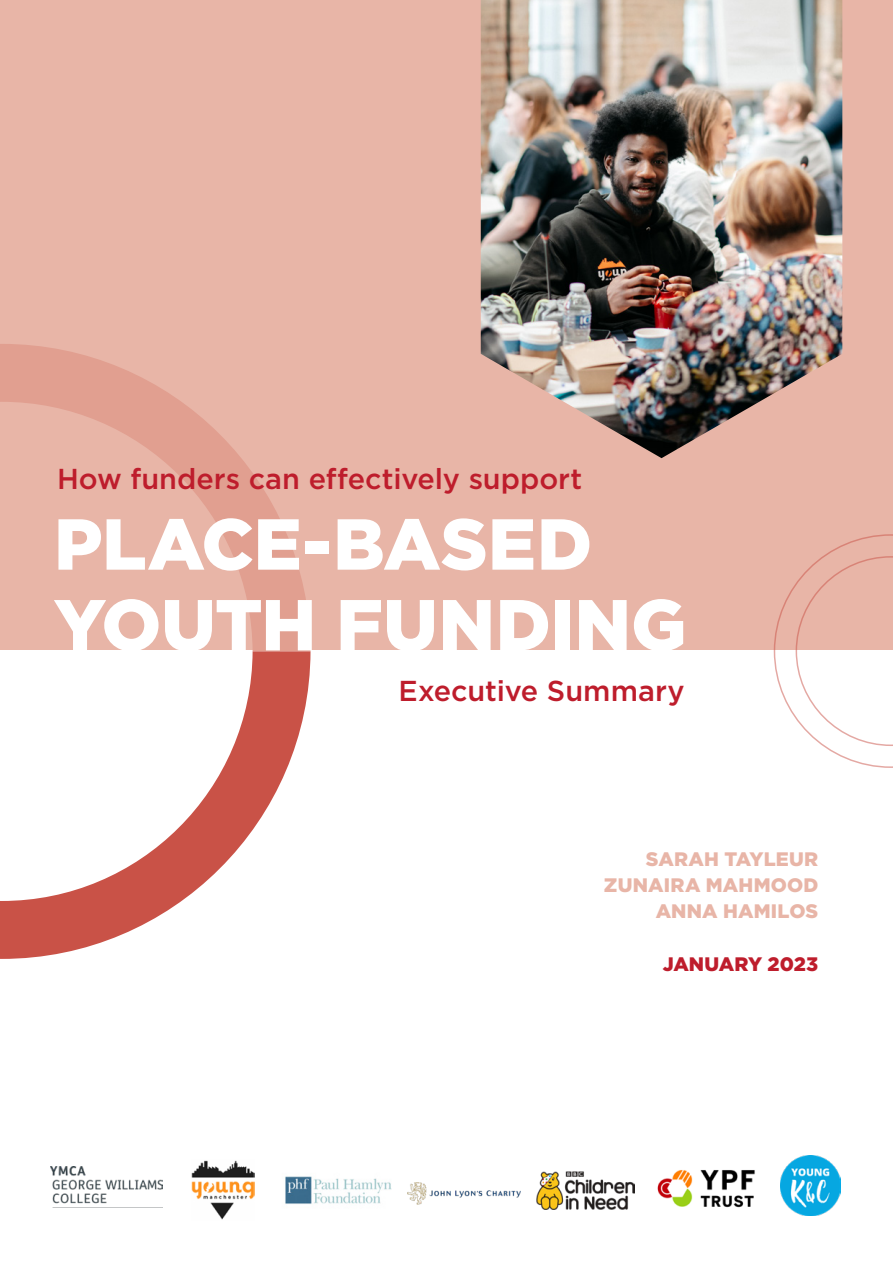
<style>
.page{position:relative;width:893px;height:1263px;background:#fff}
.page>*{position:absolute;margin:0;border:0;box-sizing:border-box;transform-origin:0 0}
._01_TITLE_light{font:900 72px "Gotham";color:#fff}
._01_TITLE_light-2{font:500 28.8px "Gotham";color:#be1d2c}
._01_TITLE_bold{font:900 19.5px/26.2px "Gotham";letter-spacing:.005em;color:#e8b5a7;text-align:right}
._01_TITLE_bold-2{font:900 19.5px "Gotham";letter-spacing:.005em;color:#be1d2c}
</style>
<div class="page">
<div style="left:0;top:0;width:893px;height:650px;background:#e8b5a7"></div>
<svg style="left:0;top:344px;width:310px;height:307px"></svg>
<svg style="left:0;top:651px;width:311px;height:308px"></svg>
<img style="left:657px;top:1170px;width:98px;height:38px">
<img style="left:537px;top:1172px;width:97px;height:37px">
<img style="left:408px;top:1182px;width:113px;height:23px">
<img style="left:781px;top:1155px;width:59px;height:60px">
<img style="left:51px;top:1166px;width:112px;height:38px">
<img style="left:192px;top:1160px;width:62px;height:60px">
<img style="left:285px;top:1176px;width:107px;height:28px">
<img style="left:481px;top:0;width:361px;height:458px">
<svg style="left:773px;top:534px;width:120px;height:234px"></svg>
<p class="_01_TITLE_light-2" style="left:57px;top:462px;width:527px">How funders can effectively support</p>
<p class="_01_TITLE_light" style="left:54px;top:502px;width:540px">PLACE-BASED</p>
<p class="_01_TITLE_light" style="left:54px;top:583px;width:634px">YOUTH FUNDING</p>
<p class="_01_TITLE_light-2" style="left:399px;top:675px;width:287px">Executive Summary</p>
<p class="_01_TITLE_bold" style="left:604px;top:845px;width:216px">SARAH TAYLEUR<br>ZUNAIRA MAHMOOD<br>ANNA HAMILOS</p>
<p class="_01_TITLE_bold-2" style="left:663px;top:953px;width:157px">JANUARY 2023</p>
</div>
